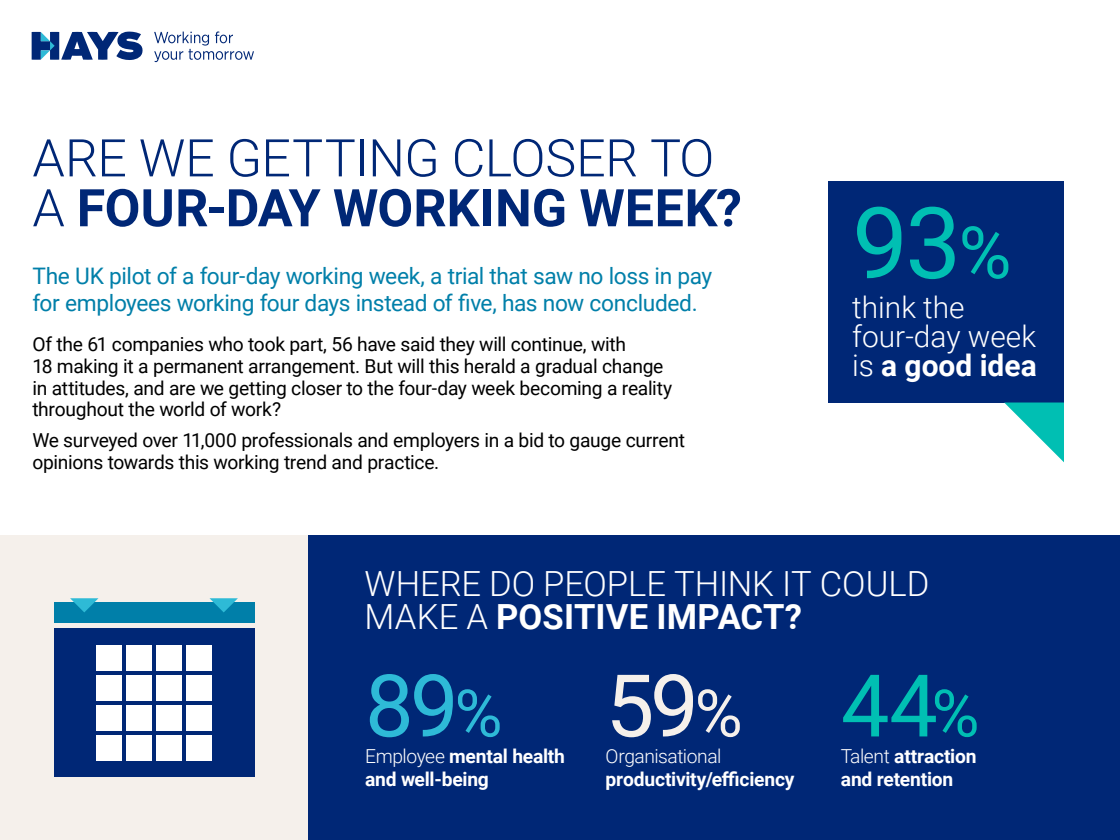
<style>
.page{position:relative;width:1120px;height:840px;background:#fff}
.page>*{position:absolute;margin:0;border:0;box-sizing:border-box;transform-origin:0 0}
.t1{font:99.23px "Roboto";color:#00bfb3}
.t2{font:86.62px "Roboto";color:#2ebad7}
.t3{font:86.62px "Roboto";color:#f5f0eb}
.t4{font:86.62px "Roboto";color:#00bfb3}
.t5{font:300 51.98px/49.9px "Roboto";letter-spacing:-.01em;color:#002776}
.t6{font:300 34.65px/33.2px "Roboto";color:#fff}
.t7{font:300 29.93px/28.7px "Roboto";color:#fff}
.t8{font:22.75px/27.3px "Roboto";letter-spacing:-.02em;color:#007fa9}
.t9{font:19.25px/21.9px "Roboto";letter-spacing:-.015em;color:#000}
.t10{font:700 19.25px/22.1px "Roboto";letter-spacing:-.01em;color:#fff}
.t11{font:300 19.25px "Roboto";letter-spacing:-.025em;color:#fff}
.s1{font-weight:700}
.s2{font-size:72.19px}
.s3{font-size:65.45px}
.s4{font-weight:300}
</style>
<div class="page">
<div style="left:308px;top:536px;width:812px;height:304px;background:#002776"></div>
<div style="left:0;top:536px;width:308px;height:304px;background:#f5f0eb"></div>
<svg style="left:154px;top:32px;width:100px;height:30px"></svg>
<svg style="left:32px;top:31px;width:111px;height:29px"></svg>
<div style="left:54px;top:629px;width:200px;height:148px;background:#002776"></div>
<div style="left:54px;top:602px;width:200px;height:21px;background:#007fa9"></div>
<svg style="left:70px;top:598px;width:28px;height:14px"></svg>
<svg style="left:210px;top:598px;width:28px;height:14px"></svg>
<div style="left:97px;top:645px;width:25px;height:26px;background:#fff"></div>
<div style="left:156px;top:645px;width:26px;height:26px;background:#fff"></div>
<div style="left:126px;top:645px;width:26px;height:26px;background:#fff"></div>
<div style="left:186px;top:645px;width:25px;height:26px;background:#fff"></div>
<div style="left:97px;top:705px;width:25px;height:26px;background:#fff"></div>
<div style="left:156px;top:705px;width:26px;height:26px;background:#fff"></div>
<div style="left:126px;top:705px;width:26px;height:26px;background:#fff"></div>
<div style="left:186px;top:705px;width:25px;height:26px;background:#fff"></div>
<div style="left:97px;top:675px;width:25px;height:26px;background:#fff"></div>
<div style="left:156px;top:675px;width:26px;height:26px;background:#fff"></div>
<div style="left:126px;top:675px;width:26px;height:26px;background:#fff"></div>
<div style="left:186px;top:675px;width:25px;height:26px;background:#fff"></div>
<div style="left:97px;top:735px;width:25px;height:26px;background:#fff"></div>
<div style="left:156px;top:735px;width:26px;height:26px;background:#fff"></div>
<div style="left:126px;top:735px;width:26px;height:26px;background:#fff"></div>
<div style="left:186px;top:735px;width:25px;height:26px;background:#fff"></div>
<div style="left:828px;top:181px;width:236px;height:222px;background:#002776"></div>
<svg style="left:1004px;top:403px;width:60px;height:59px"></svg>
<h3 class="t5" style="left:32px;top:131px;width:711px">ARE WE GETTING CLOSER TO<br>A <span class="s1">FOUR-DAY WORKING WEEK?</span></h3>
<p class="t8" style="left:32px;top:262px;width:681px">The UK pilot of a four-day working week, a trial that saw no loss in pay for employees working four days instead of five, has now concluded.</p>
<p class="t9" style="left:32px;top:332px;width:641px">Of the 61 companies who took part, 56 have said they will continue, with<br>18 making it a permanent arrangement. But will this herald a gradual change in attitudes, and are we getting closer to the four-day week becoming a reality throughout the world of work?</p>
<p class="t9" style="left:32px;top:429px;width:654px">We surveyed over 11,000 professionals and employers in a bid to gauge current opinions towards this working trend and practice.</p>
<h1 class="t1" style="left:852px;top:173px;width:161px">93<span class="s2">%</span></h1>
<h3 class="t7" style="left:852px;top:292px;width:186px">think the four-day week is <span class="s1">a good idea</span></h3>
<h3 class="t6" style="left:365px;top:566px;width:567px">WHERE DO PEOPLE THINK IT COULD<br>MAKE A <span class="s1">POSITIVE IMPACT?</span></h3>
<h2 class="t2" style="left:365px;top:645px;width:139px">89<span class="s3">%</span></h2>
<p class="t10" style="left:365px;top:745px;width:202px"><span class="s4">Employee</span> mental health and well-being</p>
<h2 class="t3" style="left:606px;top:645px;width:138px">59<span class="s3">%</span></h2>
<p class="t11" style="left:606px;top:743px;width:117px">Organisational</p>
<p class="t10" style="left:606px;top:767px;width:190px">productivity/efficiency</p>
<h2 class="t4" style="left:841px;top:645px;width:140px">44<span class="s3">%</span></h2>
<p class="t10" style="left:841px;top:745px;width:137px"><span class="s4">Talent</span> attraction and retention</p>
</div>
